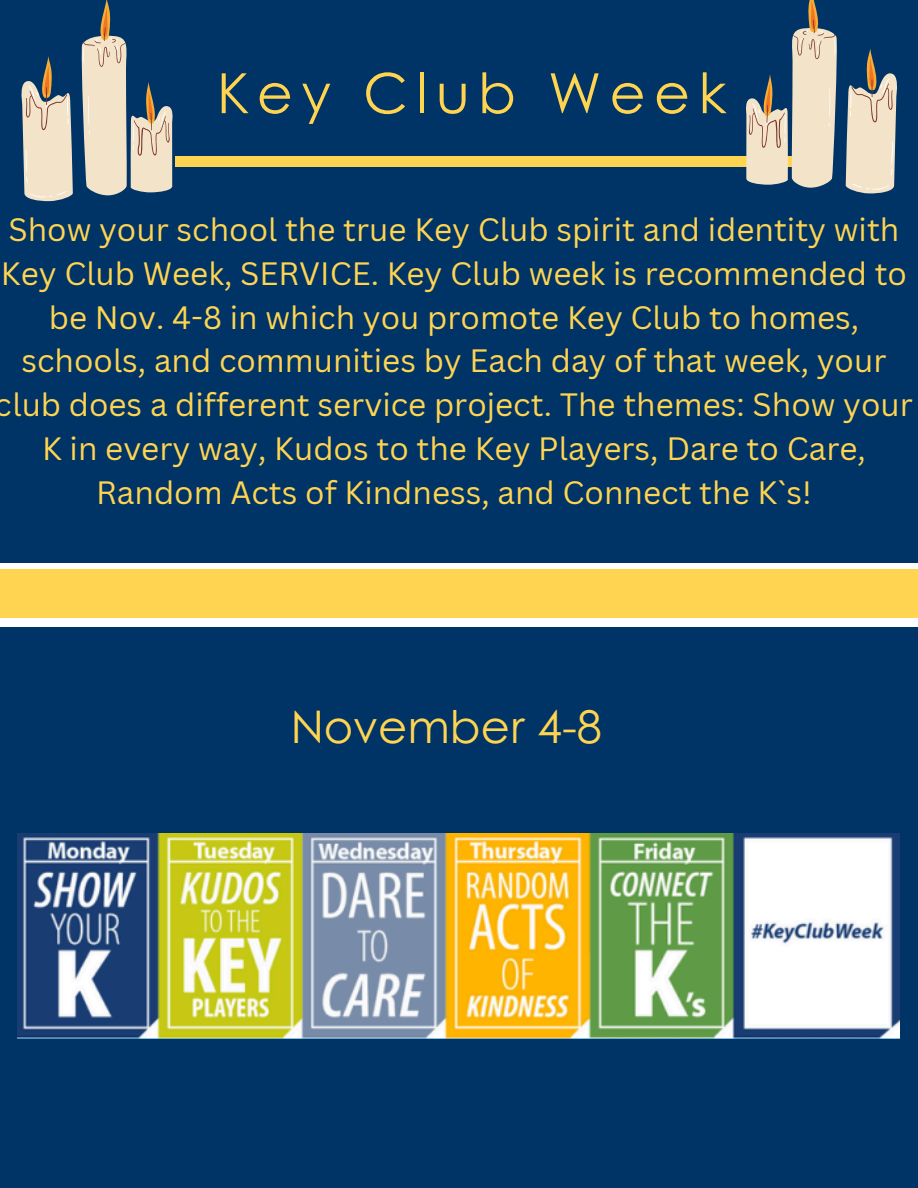
<style>
.page{position:relative;width:918px;height:1188px;background:#fff}
.page>*{position:absolute;margin:0;border:0;box-sizing:border-box;transform-origin:0 0}
.t1{font:55.5px "Century Gothic";letter-spacing:.15em;color:#fed450}
.t2{font:45px "Century Gothic";color:#fed450}
.t3{font:31.5px/43.8px "Canva Sans";color:#fed450;text-align:center}
</style>
<div class="page">
<div style="left:0;top:0;width:918px;height:563px;background:#036"></div>
<div style="left:0;top:570px;width:918px;height:48px;background:#fed450"></div>
<div style="left:0;top:627px;width:918px;height:561px;background:#036"></div>
<div style="left:175px;top:157px;width:620px;height:10px;background:#fed450"></div>
<img style="left:18px;top:833px;width:882px;height:206px">
<svg style="left:21px;top:56px;width:52px;height:145px"></svg>
<svg style="left:81px;top:0;width:92px;height:196px"></svg>
<svg style="left:846px;top:49px;width:51px;height:145px"></svg>
<svg style="left:744px;top:0;width:93px;height:188px"></svg>
<p class="t1" style="left:217px;top:51px;width:511px">Key Club Week</p>
<p class="t3" style="left:-5px;top:207px;width:919px">Show your school the true Key Club spirit and identity with Key Club Week, SERVICE. Key Club week is recommended to be Nov. 4-8 in which you promote Key Club to homes, schools, and communities by Each day of that week, your club does a different service project. The themes: Show your K in every way, Kudos to the Key Players, Dare to Care, Random Acts of Kindness, and Connect the K`s!</p>
<h1 class="t2" style="left:291px;top:692px;width:313px">November 4-8</h1>
</div>
